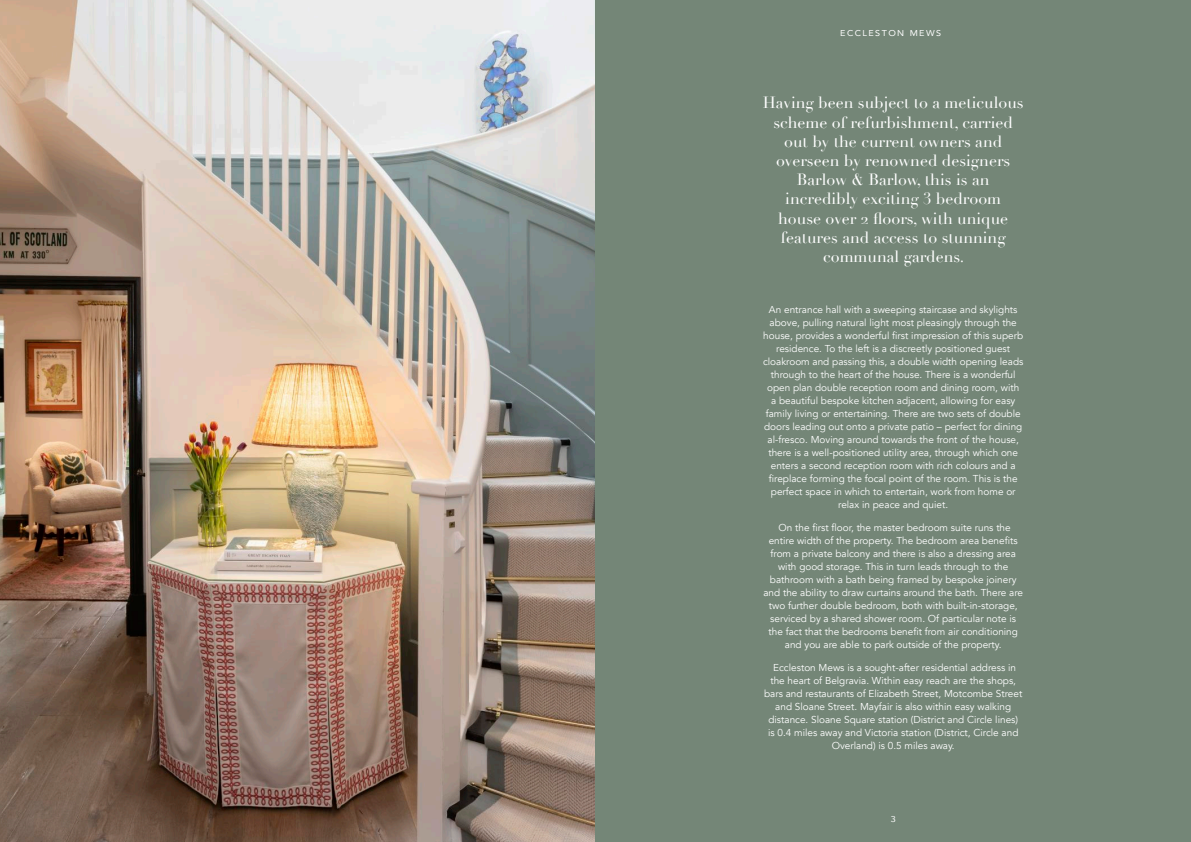
<style>
.page{position:relative;width:1191px;height:842px;background:#fff}
.page>*{position:absolute;margin:0;border:0;box-sizing:border-box;transform-origin:0 0}
.t1{font:16px/19.2px "Didot";color:#fff;text-align:center}
.t2{font:10px/13px "Avenir";color:#fff;text-align:center}
.t3{font:8.5px "Avenir";letter-spacing:.16em;color:#fff;scale:1.06 1}
</style>
<div class="page">
<img style="left:0;top:0;width:595px;height:842px">
<div style="left:595px;top:0;width:596px;height:842px;background:#748677"></div>
<p class="t3" style="left:840px;top:26px;width:97px">ECCLESTON MEWS</p>
<p class="t1" style="left:763px;top:94px;width:262px">Having been subject to a meticulous scheme of refurbishment, carried out by the current owners and overseen by renowned designers<br>Barlow &amp; Barlow, this is an incredibly exciting 3 bedroom house over 2 floors, with unique features and access to stunning communal gardens.</p>
<p class="t2" style="left:763px;top:304px;width:262px">An entrance hall with a sweeping staircase and skylights above, pulling natural light most pleasingly through the house, provides a wonderful first impression of this superb residence. To the left is a discreetly positioned guest cloakroom and passing this, a double width opening leads through to the heart of the house. There is a wonderful open plan double reception room and dining room, with<br>a beautiful bespoke kitchen adjacent, allowing for easy family living or entertaining. There are two sets of double doors leading out onto a private patio – perfect for dining al-fresco. Moving around towards the front of the house, there is a well-positioned utility area, through which one enters a second reception room with rich colours and a fireplace forming the focal point of the room. This is the perfect space in which to entertain, work from home or relax in peace and quiet.</p>
<p class="t2" style="left:763px;top:521px;width:261px">On the first floor, the master bedroom suite runs the entire width of the property. The bedroom area benefits from a private balcony and there is also a dressing area with good storage. This in turn leads through to the bathroom with a bath being framed by bespoke joinery and the ability to draw curtains around the bath. There are two further double bedroom, both with built-in-storage, serviced by a shared shower room. Of particular note is the fact that the bedrooms benefit from air conditioning and you are able to park outside of the property.</p>
<p class="t2" style="left:764px;top:661px;width:260px">Eccleston Mews is a sought-after residential address in the heart of Belgravia. Within easy reach are the shops, bars and restaurants of Elizabeth Street, Motcombe Street and Sloane Street. Mayfair is also within easy walking distance. Sloane Square station (District and Circle lines) is 0.4 miles away and Victoria station (District, Circle and Overland) is 0.5 miles away.</p>
<p class="t3" style="left:890px;top:812px;width:6px">3</p>
</div>
